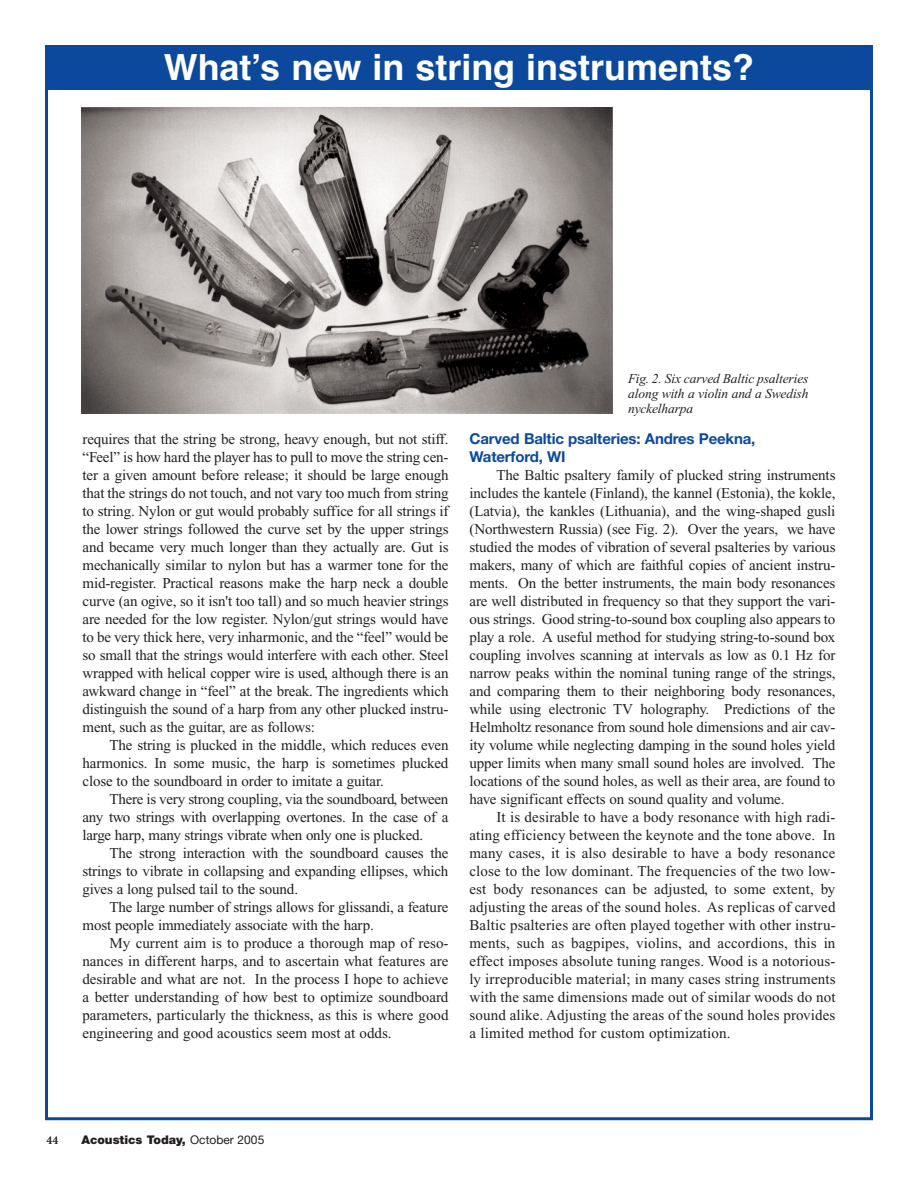
<style>
.page{position:relative;width:918px;height:1188px;background:#fff}
.page>*{position:absolute;margin:0;border:0;box-sizing:border-box;transform-origin:0 0}
.t1{font:700 36px "Helvetica";color:#fff}
.t2{font:15px/18px "Times New Roman";letter-spacing:-.01em;color:#231f20;text-align:justify}
.t3{font:700 15px/18px "Helvetica Neue";letter-spacing:-.01em;color:#0c499c}
.t4{font:italic 13.5px/15px "Times New Roman";letter-spacing:-.01em;color:#231f20;text-align:justify}
.t5{font:900 12px "Helvetica Neue";color:#231f20}
.t6{font:700 12px "Minion";color:#231f20}
.s1{font-weight:400}
</style>
<div class="page">
<div style="left:45px;top:45px;width:828px;height:45px;background:#0c499c"></div>
<img style="left:81px;top:108px;width:532px;height:305px">
<h1 class="t1" style="left:164px;top:54px;width:592px">Whatʼs new in string instruments?</h1>
<p class="t2" style="left:82px;top:431px;width:368px">requires that the string be strong, heavy enough, but not stiff. “Feel” is how hard the player has to pull to move the string cen&shy;ter a given amount before release; it should be large enough that the strings do not touch, and not vary too much from string to string. Nylon or gut would probably suffice for all strings if the lower strings followed the curve set by the upper strings and became very much longer than they actually are. Gut is mechanically similar to nylon but has a warmer tone for the mid-register. Practical reasons make the harp neck a double curve (an ogive, so it isn't too tall) and so much heavier strings are needed for the low register. Nylon/gut strings would have to be very thick here, very inharmonic, and the “feel” would be so small that the strings would interfere with each other. Steel wrapped with helical copper wire is used, although there is an awkward change in “feel” at the break. The ingredients which distinguish the sound of a harp from any other plucked instru&shy;ment, such as the guitar, are as follows:</p>
<p class="t2" style="left:82px;top:737px;width:368px;text-indent:27px">The string is plucked in the middle, which reduces even harmonics. In some music, the harp is sometimes plucked close to the soundboard in order to imitate a guitar.</p>
<p class="t2" style="left:82px;top:791px;width:367px;text-indent:27px">There is very strong coupling, via the soundboard, between any two strings with overlapping overtones. In the case of a large harp, many strings vibrate when only one is plucked.</p>
<p class="t2" style="left:82px;top:845px;width:367px;text-indent:27px">The strong interaction with the soundboard causes the strings to vibrate in collapsing and expanding ellipses, which gives a long pulsed tail to the sound.</p>
<p class="t2" style="left:82px;top:899px;width:368px;text-indent:27px">The large number of strings allows for glissandi, a feature most people immediately associate with the harp.</p>
<p class="t2" style="left:82px;top:935px;width:368px;text-indent:27px">My current aim is to produce a thorough map of reso&shy;nances in different harps, and to ascertain what features are desirable and what are not. In the process I hope to achieve a better understanding of how best to optimize soundboard parameters, particularly the thickness, as this is where good engineering and good acoustics seem most at odds.</p>
<p class="t4" style="left:628px;top:372px;width:182px">Fig. 2. Six carved Baltic psalteries along with a violin and a Swedish nyckelharpa</p>
<p class="t3" style="left:470px;top:431px;width:287px">Carved Baltic psalteries: Andres Peekna,<br>Waterford, WI</p>
<p class="t2" style="left:470px;top:468px;width:368px;text-indent:27px">The Baltic psaltery family of plucked string instruments includes the kantele (Finland), the kannel (Estonia), the kokle, (Latvia), the kankles (Lithuania), and the wing-shaped gusli (Northwestern Russia) (see Fig. 2). Over the years, we have studied the modes of vibration of several psalteries by various makers, many of which are faithful copies of ancient instru&shy;ments. On the better instruments, the main body resonances are well distributed in frequency so that they support the vari&shy;ous strings. Good string-to-sound box coupling also appears to play a role. A useful method for studying string-to-sound box coupling involves scanning at intervals as low as 0.1 Hz for narrow peaks within the nominal tuning range of the strings, and comparing them to their neighboring body resonances, while using electronic TV holography. Predictions of the Helmholtz resonance from sound hole dimensions and air cav&shy;ity volume while neglecting damping in the sound holes yield upper limits when many small sound holes are involved. The locations of the sound holes, as well as their area, are found to have significant effects on sound quality and volume.</p>
<p class="t2" style="left:470px;top:810px;width:368px;text-indent:27px">It is desirable to have a body resonance with high radi&shy;ating efficiency between the keynote and the tone above. In many cases, it is also desirable to have a body resonance close to the low dominant. The frequencies of the two low&shy;est body resonances can be adjusted, to some extent, by adjusting the areas of the sound holes. As replicas of carved Baltic psalteries are often played together with other instru&shy;ments, such as bagpipes, violins, and accordions, this in effect imposes absolute tuning ranges. Wood is a notorious&shy;ly irreproducible material; in many cases string instruments with the same dimensions made out of similar woods do not sound alike. Adjusting the areas of the sound holes provides a limited method for custom optimization.</p>
<p class="t6" style="left:46px;top:1136px;width:13px">44</p>
<p class="t5" style="left:81px;top:1135px;width:184px">Acoustics Today, <span class="s1">October 2005</span></p>
</div>
